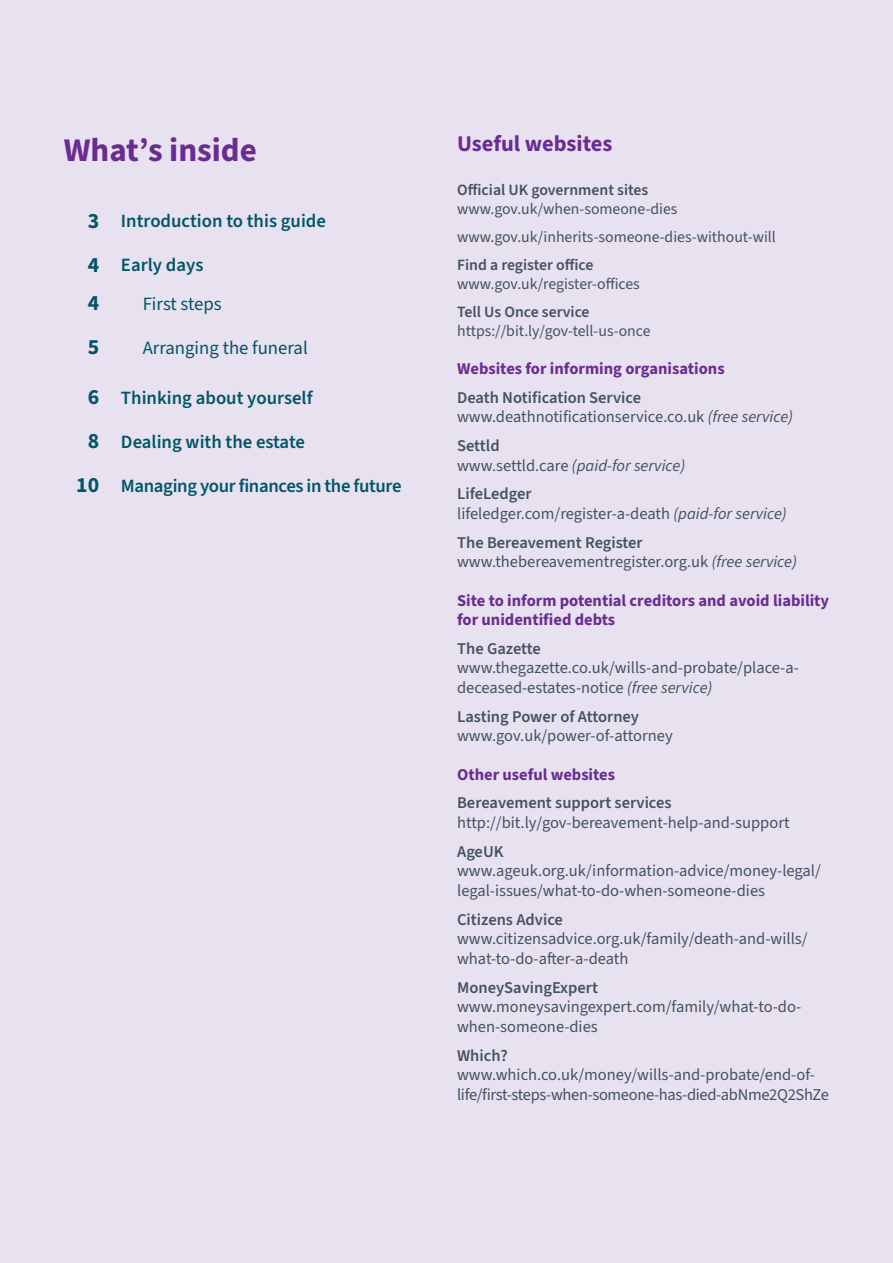
<style>
.page{position:relative;width:893px;height:1263px;background:#e7e1f0}
.page>*{position:absolute;margin:0;border:0;box-sizing:border-box;transform-origin:0 0}
.t1{font:700 33px "Source Sans 3";color:#6a2c91}
.t2{font:700 22.5px "Source Sans 3";color:#6a2c91}
.t3{font:700 21.75px "Source Sans 3";color:#005568}
.t4{font:600 18.75px "Source Sans 3";color:#005568}
.t5{font:600 18.75px "Source Sans 3";letter-spacing:-.02em;color:#005568}
.t6{font:18.75px "Source Sans 3";color:#005568}
.t7{font:16.5px/19.5px "Source Sans 3";color:#44525d}
.t8{font:700 16.5px/19.5px "Source Sans 3";color:#6a2c91}
.t9{font:600 16.5px "Source Sans 3";color:#44525d}
.t10{font:16.5px/19.5px "Source Sans 3";letter-spacing:-.02em;color:#44525d}
.t11{font:italic 16.5px/19.5px "Source Sans 3";color:#44525d}
.t12{font:15.75px/28.2px "Source Sans 3";color:#44525d}
.t13{font:600 15.75px "Source Sans 3";color:#44525d}
.s1{font-weight:700;font-size:21.75px}
.s2{font-weight:600}
.s3{font-style:italic}
.s4{font-weight:600;font-style:normal}
.s5{font-style:normal}
</style>
<div class="page">
<h1 class="t1" style="left:64px;top:128px;width:195px">What’s inside</h1>
<p class="t4" style="left:88px;top:209px;width:240px"><span class="s1">3</span> Introduction to this guide</p>
<p class="t4" style="left:88px;top:253px;width:117px"><span class="s1">4</span> Early days</p>
<h3 class="t3" style="left:88px;top:289px;width:13px">4</h3>
<p class="t6" style="left:143px;top:291px;width:80px">First steps</p>
<h3 class="t3" style="left:88px;top:333px;width:13px">5</h3>
<p class="t6" style="left:143px;top:335px;width:167px">Arranging the funeral</p>
<p class="t4" style="left:88px;top:385px;width:226px"><span class="s1">6</span> Thinking about yourself</p>
<p class="t4" style="left:88px;top:429px;width:219px"><span class="s1">8</span> Dealing with the estate</p>
<p class="t5" style="left:76px;top:473px;width:327px"><span class="s1">10</span> Managing your finances in the future</p>
<h2 class="t2" style="left:457px;top:128px;width:157px">Useful websites</h2>
<p class="t13" style="left:457px;top:179px;width:193px">Official UK government sites</p>
<p class="t12" style="left:457px;top:195px;width:320px">www.gov.uk/when-someone-dies www.gov.uk/inherits-someone-dies-without-will</p>
<p class="t13" style="left:457px;top:254px;width:138px">Find a register office</p>
<p class="t12" style="left:457px;top:270px;width:184px">www.gov.uk/register-offices</p>
<p class="t13" style="left:457px;top:301px;width:134px">Tell Us Once service</p>
<p class="t12" style="left:457px;top:317px;width:195px">https://bit.ly/gov-tell-us-once</p>
<p class="t8" style="left:457px;top:359px;width:269px">Websites for informing organisations</p>
<p class="t7" style="left:457px;top:388px;width:337px"><span class="s2">Death Notification Service </span>www.deathnotificationservice.co.uk <span class="s3">(free service)</span></p>
<p class="t11" style="left:457px;top:436px;width:230px"><span class="s4">Settld<br></span><span class="s5">www.settld.care</span> (paid-for service)</p>
<p class="t7" style="left:457px;top:485px;width:331px"><span class="s2">LifeLedger<br></span>lifeledger.com/register-a-death <span class="s3">(paid-for service)</span></p>
<p class="t7" style="left:457px;top:533px;width:341px"><span class="s2">The Bereavement Register </span>www.thebereavementregister.org.uk <span class="s3">(free service)</span></p>
<p class="t8" style="left:457px;top:591px;width:374px">Site to inform potential creditors and avoid liability for unidentified debts</p>
<p class="t9" style="left:457px;top:637px;width:85px">The Gazette</p>
<p class="t7" style="left:457px;top:659px;width:343px">www.thegazette.co.uk/wills-and-probate/place-a&shy;deceased-estates-notice <span class="s3">(free service)</span></p>
<p class="t9" style="left:457px;top:705px;width:184px">Lasting Power of Attorney</p>
<p class="t7" style="left:457px;top:727px;width:217px">www.gov.uk/power-of-attorney</p>
<p class="t8" style="left:457px;top:765px;width:159px">Other useful websites</p>
<p class="t9" style="left:457px;top:792px;width:216px">Bereavement support services</p>
<p class="t7" style="left:457px;top:813px;width:334px">http://bit.ly/gov-bereavement-help-and-support</p>
<p class="t9" style="left:457px;top:840px;width:48px">AgeUK</p>
<p class="t7" style="left:457px;top:862px;width:365px">www.ageuk.org.uk/information-advice/money-legal/ legal-issues/what-to-do-when-someone-dies</p>
<p class="t9" style="left:457px;top:908px;width:107px">Citizens Advice</p>
<p class="t7" style="left:457px;top:929px;width:352px">www.citizensadvice.org.uk/family/death-and-wills/ what-to-do-after-a-death</p>
<p class="t9" style="left:457px;top:976px;width:142px">MoneySavingExpert</p>
<p class="t7" style="left:457px;top:997px;width:346px">www.moneysavingexpert.com/family/what-to-do&shy;when-someone-dies</p>
<p class="t9" style="left:457px;top:1044px;width:52px">Which?</p>
<p class="t10" style="left:457px;top:1065px;width:373px">www.which.co.uk/money/wills-and-probate/end-of&shy;life/first-steps-when-someone-has-died-abNme2Q2ShZe</p>
</div>
